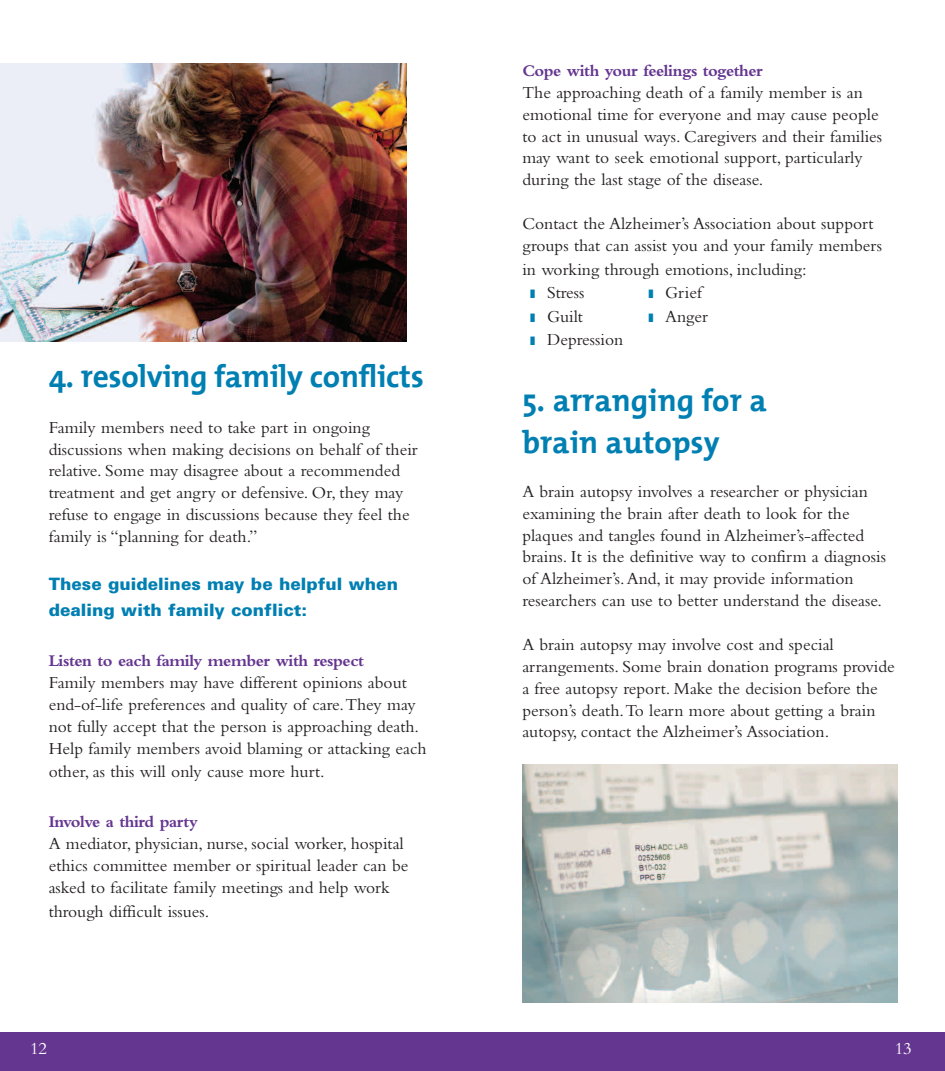
<style>
.page{position:relative;width:945px;height:1071px;background:#fff}
.page>*{position:absolute;margin:0;border:0;box-sizing:border-box;transform-origin:0 0}
.t1{font:31.5px/42px "alzheimer'sassociation";letter-spacing:-.01em;color:#007fb2}
.t2{font:17.5px/21.9px "Bembo Std";color:#231f20}
.t3{font:17.5px "Bembo";color:#fff}
.t4{font:700 17.15px "Bembo Std";letter-spacing:-.025em;color:#653690}
.t5{font:900 17.15px/26.2px "Univers LT Std";color:#007fb2}
</style>
<div class="page">
<img style="left:0;top:63px;width:407px;height:278px">
<div style="left:0;top:1032px;width:945px;height:39px;background:#653690"></div>
<img style="left:523px;top:765px;width:375px;height:238px">
<h1 class="t1" style="left:49px;top:355px;width:377px">4. resolving family conflicts</h1>
<p class="t2" style="left:49px;top:416px;width:371px">Family members need to take part in ongoing discussions when making decisions on behalf of their relative. Some may disagree about a recommended treatment and get angry or defensive. Or, they may refuse to engage in discussions because they feel the family is “planning for death.”</p>
<p class="t5" style="left:49px;top:571px;width:351px">These guidelines may be helpful when dealing with family conflict:</p>
<p class="t4" style="left:49px;top:651px;width:317px">Listen to each family member with respect</p>
<p class="t2" style="left:49px;top:671px;width:379px">Family members may have different opinions about end-of-life preferences and quality of care. They may not fully accept that the person is approaching death.<br>Help family members avoid blaming or attacking each</p>
<p class="t2" style="left:49px;top:761px;width:277px">other, as this will only cause more hurt.</p>
<p class="t4" style="left:49px;top:812px;width:151px">Involve a third party</p>
<p class="t2" style="left:49px;top:832px;width:361px">A mediator, physician, nurse, social worker, hospital ethics committee member or spiritual leader can be asked to facilitate family meetings and help work</p>
<p class="t2" style="left:49px;top:900px;width:162px">through difficult issues.</p>
<p class="t4" style="left:522px;top:61px;width:242px">Cope with your feelings together</p>
<p class="t2" style="left:522px;top:81px;width:361px">The approaching death of a family member is an emotional time for everyone and may cause people to act in unusual ways. Caregivers and their families may want to seek emotional support, particularly during the last stage of the disease.</p>
<p class="t2" style="left:522px;top:212px;width:361px">Contact the Alzheimer’s Association about support groups that can assist you and your family members</p>
<p class="t2" style="left:547px;top:257px;width:261px;line-height:23.6px;text-indent:-25px">in working through emotions, including:<br>Stress</p>
<p class="t2" style="left:665px;top:281px;width:38px">Grief</p>
<p class="t2" style="left:547px;top:305px;width:37px">Guilt</p>
<p class="t2" style="left:665px;top:305px;width:44px">Anger</p>
<p class="t2" style="left:547px;top:329px;width:78px">Depression</p>
<h1 class="t1" style="left:522px;top:379px;width:246px">5. arranging for a brain autopsy</h1>
<p class="t2" style="left:522px;top:480px;width:365px">A brain autopsy involves a researcher or physician examining the brain after death to look for the plaques and tangles found in Alzheimer’s-affected brains. It is the definitive way to confirm a diagnosis of Alzheimer’s. And, it may provide information researchers can use to better understand the disease.</p>
<p class="t2" style="left:522px;top:633px;width:374px">A brain autopsy may involve cost and special arrangements. Some brain donation programs provide a free autopsy report. Make the decision before the person’s death. To learn more about getting a brain autopsy, contact the Alzheimer’s Association.</p>
<p class="t3" style="left:30px;top:1038px;width:19px">12</p>
<p class="t3" style="left:895px;top:1038px;width:19px">13</p>
</div>
